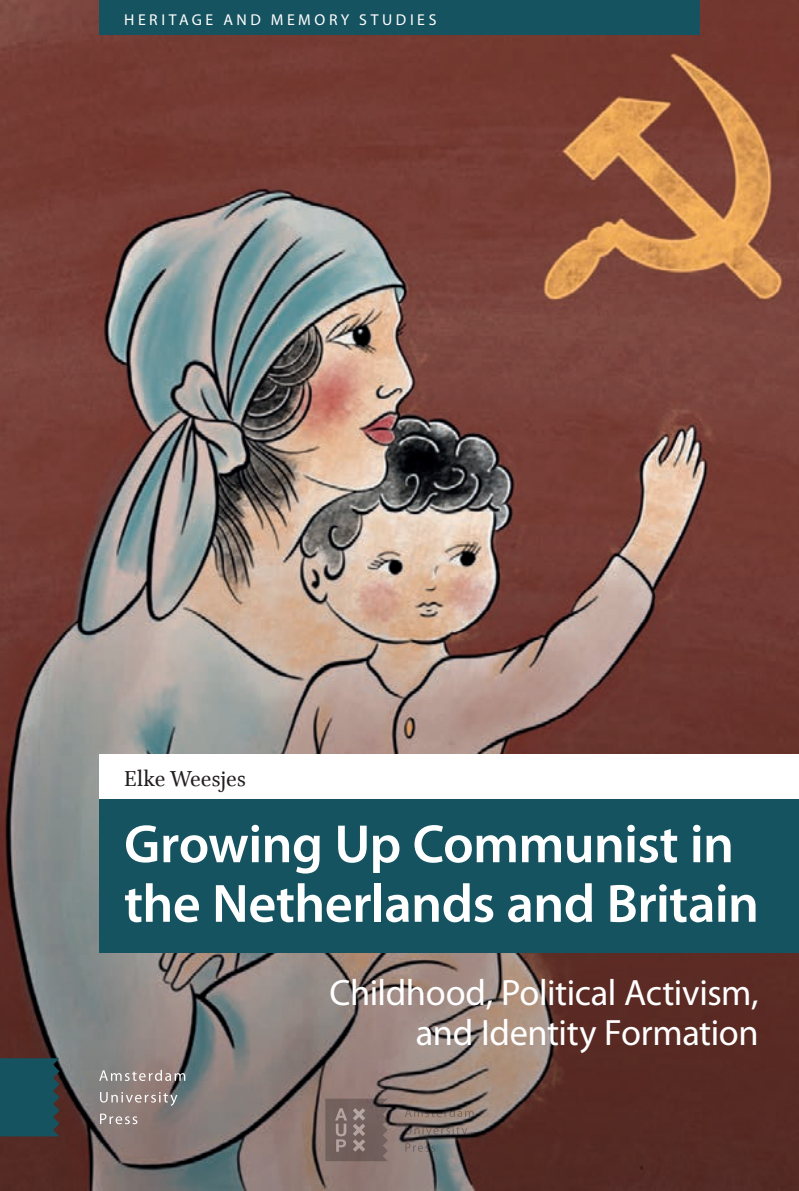
<style>
.page{position:relative;width:799px;height:1191px;background:#fff}
.page>*{position:absolute;margin:0;border:0;box-sizing:border-box;transform-origin:0 0}
.t1{font:600 54.25px/59.5px "Myriad Pro";letter-spacing:-.01em;color:#fff}
.t2{font:36.75px/40.2px "Myriad Pro";letter-spacing:-.01em;color:#fff;text-align:right}
.t3{font:24.5px "Brill";letter-spacing:.005em;color:#231f20}
.t4{font:15.75px "Myriad Pro";letter-spacing:.225em;color:#fff}
</style>
<div class="page">
<img style="left:60px;top:0;width:739px;height:344px">
<img style="left:60px;top:344px;width:739px;height:847px">
<div style="left:99px;top:799px;width:700px;height:153px;background:#165360"></div>
<div style="left:99px;top:0;width:600px;height:35px;background:#165360"></div>
<div style="left:99px;top:754px;width:700px;height:45px;background:#fff"></div>
<svg style="left:0;top:0;width:60px;height:1191px;background:#6d4b47"></svg>
<svg style="left:100px;top:1113px;width:37px;height:11px"></svg>
<svg style="left:100px;top:1092px;width:77px;height:13px"></svg>
<svg style="left:99px;top:1069px;width:86px;height:12px"></svg>
<svg style="left:405px;top:1143px;width:30px;height:8px"></svg>
<svg style="left:405px;top:1126px;width:62px;height:11px"></svg>
<svg style="left:405px;top:1108px;width:68px;height:9px"></svg>
<svg style="left:325px;top:1098px;width:63px;height:63px;background:#796864"></svg>
<p class="t4" style="left:124px;top:10px;width:314px">HERITAGE AND MEMORY STUDIES</p>
<p class="t3" style="left:124px;top:761px;width:123px">Elke Weesjes</p>
<h1 class="t1" style="left:124px;top:813px;width:636px">Growing Up Communist in the Netherlands and Britain</h1>
<p class="t2" style="left:329px;top:972px;width:431px">Childhood, Political Activism, and Identity Formation</p>
</div>
